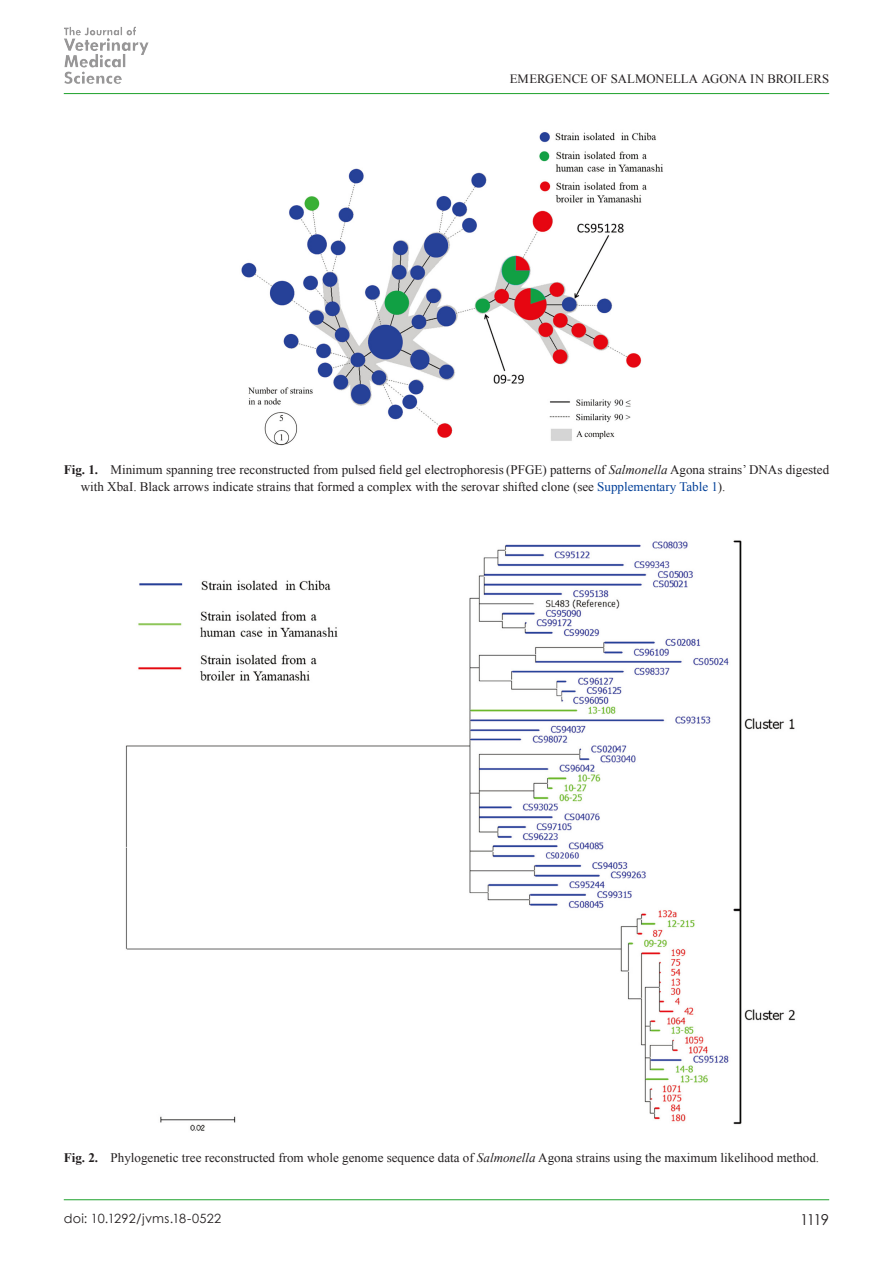
<style>
.page{position:relative;width:893px;height:1263px;background:#fff}
.page>*{position:absolute;margin:0;border:0;box-sizing:border-box;transform-origin:0 0}
.t1{font:15px "Century Gothic";color:#231f20}
.t2{font:13.05px/16.5px "Times New Roman";color:#231f20}
.t3{font:12.75px "Times New Roman";letter-spacing:.005em;color:#231f20}
.t4{font:12.75px "Century Gothic";letter-spacing:.02em;color:#231f20}
.s1{font-weight:700}
.s2{font-style:italic}
.s3{color:#003f98}
</style>
<div class="page">
<img style="left:64px;top:27px;width:74px;height:24px">
<hr style="left:64px;top:93px;width:765px;height:1px;background:#2aa738">
<hr style="left:64px;top:1199px;width:765px;height:1px;background:#2aa738">
<img style="left:241px;top:132px;width:422px;height:313px">
<img style="left:125px;top:540px;width:670px;height:591px">
<p class="t3" style="left:510px;top:70px;width:321px">EMERGENCE OF SALMONELLA AGONA IN BROILERS</p>
<p class="t2" style="left:81px;top:461px;width:750px;text-indent:-17px"><span class="s1">Fig. 1.</span> Minimum spanning tree reconstructed from pulsed field gel electrophoresis (PFGE) patterns of <span class="s2">Salmonella</span> Agona strains’ DNAs digested with XbaI. Black arrows indicate strains that formed a complex with the serovar shifted clone (see <span class="s3">Supplementary Table 1</span>).</p>
<p class="t2" style="left:64px;top:1150px;width:757px"><span class="s1">Fig. 2.</span> Phylogenetic tree reconstructed from whole genome sequence data of <span class="s2">Salmonella</span> Agona strains using the maximum likelihood method.</p>
<p class="t4" style="left:64px;top:1209px;width:159px">doi: 10.1292/jvms.18-0522</p>
<p class="t1" style="left:800px;top:1209px;width:30px">1119</p>
</div>
